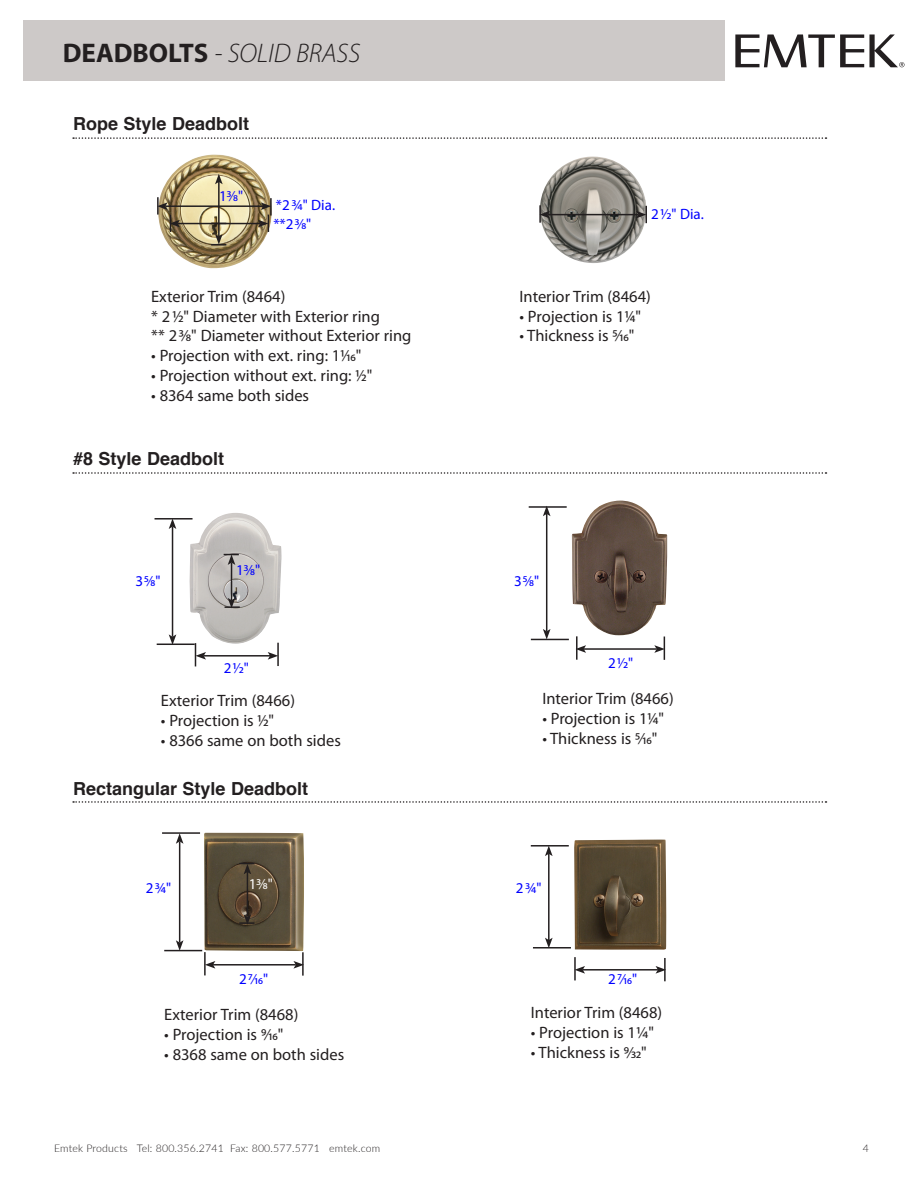
<style>
.page{position:relative;width:918px;height:1188px;background:#fff}
.page>*{position:absolute;margin:0;border:0;box-sizing:border-box;transform-origin:0 0}
.t1{font:italic 300 27px "Myriad Pro";color:#231f20}
.t2{font:700 18px "Helvetica";color:#231f20}
.t3{font:16.5px "Myriad Pro";color:#231f20}
.t4{font:15px "Myriad Pro";color:#00f}
.t5{font:15px "Myriad Pro";color:#fff}
.t6{font:300 10.5px "Lato";letter-spacing:.02em;color:#231f20}
.s1{font-weight:700;font-style:normal}
</style>
<div class="page">
<div style="left:23px;top:21px;width:702px;height:60px;background:#cdc9c8"></div>
<svg style="left:735px;top:34px;width:169px;height:33px"></svg>
<img style="left:190px;top:513px;width:92px;height:131px">
<img style="left:572px;top:502px;width:95px;height:133px">
<hr style="left:155px;top:518px;width:38px;height:2px;background:#231f20">
<hr style="left:157px;top:644px;width:38px;height:1px;background:#231f20">
<hr style="left:172px;top:527px;width:1px;height:110px;background:#231f20">
<svg style="left:169px;top:519px;width:7px;height:10px"></svg>
<svg style="left:169px;top:634px;width:7px;height:10px"></svg>
<hr style="left:277px;top:643px;width:2px;height:23px;background:#231f20">
<hr style="left:204px;top:655px;width:66px;height:2px;background:#231f20">
<svg style="left:195px;top:643px;width:11px;height:23px"></svg>
<svg style="left:268px;top:652px;width:10px;height:8px"></svg>
<hr style="left:231px;top:563px;width:1px;height:37px;background:#231f20">
<hr style="left:529px;top:506px;width:38px;height:2px;background:#231f20">
<hr style="left:531px;top:639px;width:38px;height:1px;background:#231f20">
<hr style="left:546px;top:514px;width:1px;height:117px;background:#231f20">
<svg style="left:543px;top:506px;width:8px;height:10px"></svg>
<svg style="left:543px;top:629px;width:8px;height:10px"></svg>
<hr style="left:576px;top:636px;width:2px;height:24px;background:#231f20">
<hr style="left:584px;top:648px;width:73px;height:2px;background:#231f20">
<svg style="left:577px;top:645px;width:9px;height:8px"></svg>
<svg style="left:654px;top:637px;width:11px;height:23px"></svg>
<svg style="left:224px;top:554px;width:15px;height:11px"></svg>
<svg style="left:225px;top:598px;width:15px;height:10px"></svg>
<img style="left:160px;top:154px;width:111px;height:114px">
<img style="left:540px;top:157px;width:107px;height:106px">
<hr style="left:165px;top:205px;width:98px;height:2px;background:#231f20">
<hr style="left:218px;top:182px;width:2px;height:54px;background:#231f20">
<svg style="left:215px;top:174px;width:8px;height:10px"></svg>
<hr style="left:178px;top:223px;width:82px;height:1px;background:#231f20">
<hr style="left:548px;top:214px;width:90px;height:1px;background:#231f20">
<svg style="left:157px;top:197px;width:23px;height:35px"></svg>
<svg style="left:258px;top:198px;width:14px;height:34px"></svg>
<svg style="left:539px;top:205px;width:11px;height:18px"></svg>
<svg style="left:636px;top:206px;width:11px;height:17px"></svg>
<svg style="left:211px;top:234px;width:15px;height:12px"></svg>
<svg style="left:73px;top:137px;width:754px;height:2px"></svg>
<svg style="left:73px;top:472px;width:754px;height:2px"></svg>
<img style="left:204px;top:833px;width:100px;height:118px">
<img style="left:574px;top:840px;width:92px;height:110px">
<hr style="left:162px;top:832px;width:38px;height:2px;background:#231f20">
<hr style="left:164px;top:950px;width:38px;height:1px;background:#231f20">
<hr style="left:179px;top:841px;width:1px;height:102px;background:#231f20">
<svg style="left:176px;top:833px;width:7px;height:11px"></svg>
<svg style="left:176px;top:940px;width:7px;height:10px"></svg>
<hr style="left:204px;top:952px;width:2px;height:23px;background:#231f20">
<hr style="left:302px;top:952px;width:2px;height:24px;background:#231f20">
<hr style="left:213px;top:964px;width:83px;height:2px;background:#231f20">
<svg style="left:205px;top:961px;width:10px;height:8px"></svg>
<svg style="left:293px;top:961px;width:11px;height:8px"></svg>
<hr style="left:531px;top:845px;width:38px;height:2px;background:#231f20">
<hr style="left:533px;top:947px;width:38px;height:2px;background:#231f20">
<hr style="left:548px;top:854px;width:2px;height:86px;background:#231f20">
<svg style="left:545px;top:846px;width:8px;height:10px"></svg>
<svg style="left:545px;top:938px;width:8px;height:9px"></svg>
<hr style="left:574px;top:957px;width:2px;height:23px;background:#231f20">
<hr style="left:664px;top:958px;width:2px;height:23px;background:#231f20">
<hr style="left:583px;top:969px;width:75px;height:2px;background:#231f20">
<svg style="left:575px;top:966px;width:10px;height:8px"></svg>
<svg style="left:656px;top:966px;width:10px;height:8px"></svg>
<hr style="left:247px;top:872px;width:1px;height:45px;background:#231f20">
<svg style="left:239px;top:863px;width:15px;height:11px"></svg>
<svg style="left:239px;top:914px;width:15px;height:11px"></svg>
<svg style="left:73px;top:801px;width:754px;height:2px"></svg>
<p class="t1" style="left:63px;top:37px;width:299px"><span class="s1">DEADBOLTS</span> - SOLID BRASS</p>
<p class="t2" style="left:73px;top:109px;width:178px">Rope Style Deadbolt</p>
<p class="t4" style="left:219px;top:186px;width:26px">13⁄8"</p>
<p class="t4" style="left:276px;top:196px;width:61px">*23⁄4" Dia.</p>
<p class="t4" style="left:273px;top:215px;width:40px">**23⁄8"</p>
<p class="t3" style="left:151px;top:286px;width:136px">Exterior Trim (8464)</p>
<p class="t3" style="left:151px;top:306px;width:230px">* 21⁄2" Diameter with Exterior ring</p>
<p class="t3" style="left:151px;top:326px;width:262px">** 23⁄8" Diameter without Exterior ring</p>
<p class="t3" style="left:151px;top:346px;width:212px">• Projection with ext. ring: 11⁄16"</p>
<p class="t3" style="left:151px;top:365px;width:223px">• Projection without ext. ring: 1⁄2"</p>
<p class="t3" style="left:151px;top:385px;width:159px">• 8364 same both sides</p>
<p class="t2" style="left:73px;top:444px;width:153px">#8 Style Deadbolt</p>
<p class="t4" style="left:651px;top:205px;width:54px">21⁄2" Dia.</p>
<p class="t3" style="left:519px;top:286px;width:133px">Interior Trim (8464)</p>
<p class="t3" style="left:519px;top:306px;width:123px">• Projection is 11⁄4"</p>
<p class="t3" style="left:519px;top:326px;width:117px">• Thickness is 5⁄16"</p>
<p class="t4" style="left:236px;top:561px;width:26px">13⁄8"</p>
<p class="t4" style="left:136px;top:572px;width:27px">35⁄8"</p>
<p class="t4" style="left:514px;top:572px;width:27px">35⁄8"</p>
<p class="t4" style="left:224px;top:659px;width:27px">21⁄2"</p>
<p class="t4" style="left:608px;top:654px;width:27px">21⁄2"</p>
<p class="t3" style="left:161px;top:690px;width:136px">Exterior Trim (8466)</p>
<p class="t3" style="left:161px;top:710px;width:115px">• Projection is 1⁄2"</p>
<p class="t3" style="left:161px;top:730px;width:182px">• 8366 same on both sides</p>
<p class="t2" style="left:73px;top:774px;width:237px">Rectangular Style Deadbolt</p>
<p class="t3" style="left:542px;top:688px;width:133px">Interior Trim (8466)</p>
<p class="t3" style="left:542px;top:708px;width:123px">• Projection is 11⁄4"</p>
<p class="t3" style="left:542px;top:728px;width:117px">• Thickness is 5⁄16"</p>
<p class="t5" style="left:249px;top:875px;width:26px">13⁄8"</p>
<p class="t4" style="left:146px;top:879px;width:27px">23⁄4"</p>
<p class="t4" style="left:516px;top:879px;width:27px">23⁄4"</p>
<p class="t4" style="left:239px;top:969px;width:31px">27⁄16"</p>
<p class="t4" style="left:608px;top:969px;width:31px">27⁄16"</p>
<p class="t3" style="left:164px;top:1004px;width:136px">Exterior Trim (8468)</p>
<p class="t3" style="left:164px;top:1024px;width:121px">• Projection is 9⁄16"</p>
<p class="t3" style="left:164px;top:1044px;width:182px">• 8368 same on both sides</p>
<p class="t3" style="left:531px;top:1003px;width:133px">Interior Trim (8468)</p>
<p class="t3" style="left:531px;top:1022px;width:125px">• Projection is 11⁄4"</p>
<p class="t3" style="left:531px;top:1042px;width:118px">• Thickness is 9⁄32"</p>
<p class="t6" style="left:54px;top:1141px;width:328px">Emtek Products Tel: 800.356.2741 Fax: 800.577.5771 emtek.com</p>
<p class="t6" style="left:863px;top:1141px;width:8px">4</p>
</div>
